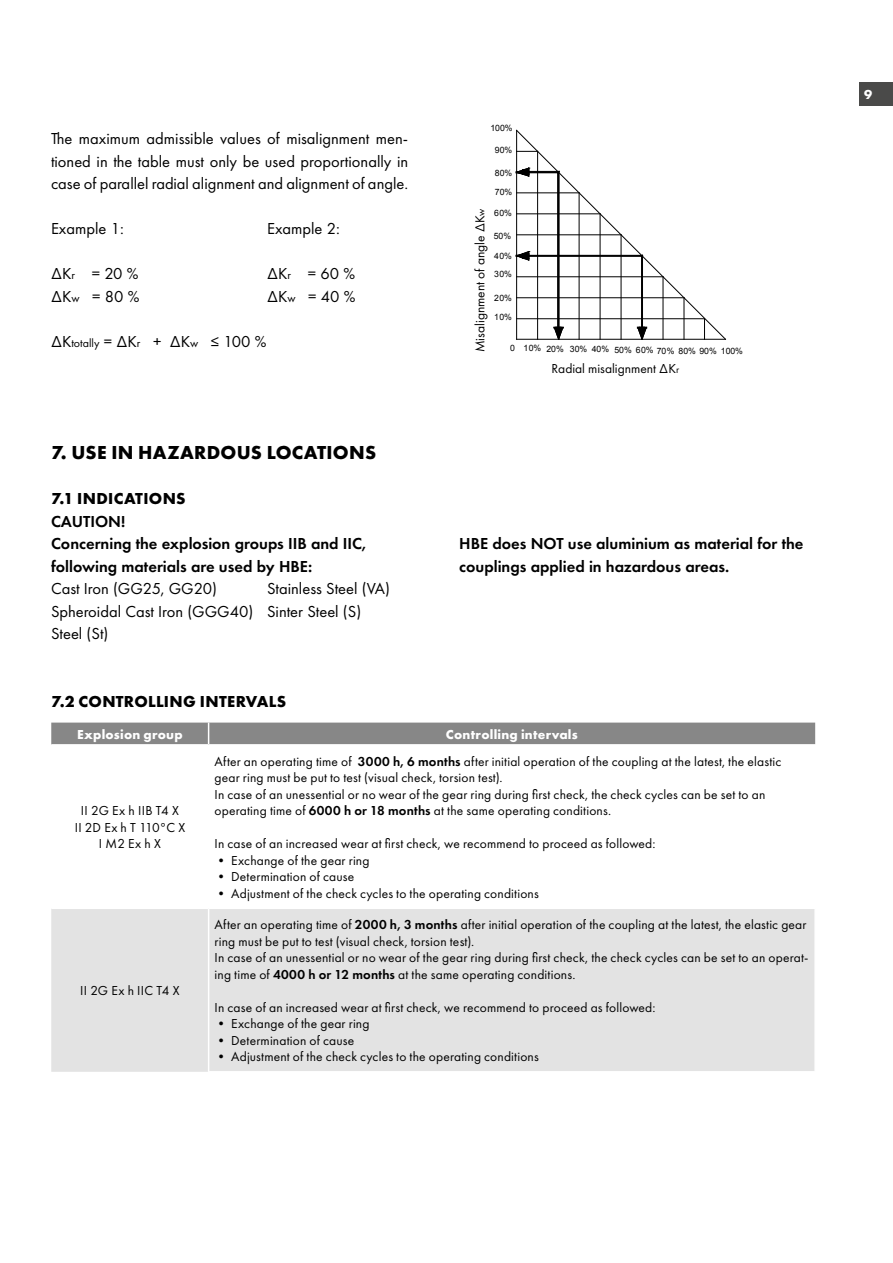
<style>
.page{position:relative;width:893px;height:1263px;background:#fff}
.page>*{position:absolute;margin:0;border:0;box-sizing:border-box;transform-origin:0 0}
.t1{font:700 19.5px "Futura PT";letter-spacing:.015em;color:#000}
.t2{font:16.5px/22.5px "Futura PT";color:#000;text-align:justify}
.t3{font:600 16.5px/22.5px "Futura PT";color:#000}
.t4{font:700 16.5px "Futura PT";letter-spacing:.02em;color:#000}
.t5{font:13.5px/16.5px "Futura PT";letter-spacing:.01em;color:#000}
.t6{font:700 13.5px "Futura PT";letter-spacing:.02em;color:#fff}
.t7{font:10.5px "Futura PT";color:#000}
.t8{font:8.7px "Arial";letter-spacing:.035em;color:#000}
.t9{font:8.7px/15.5px "Arial";letter-spacing:-.01em;color:#000}
.s1{font-size:12px}
.s2{font-size:10.5px}
.s3{font-weight:600}
</style>
<div class="page">
<div style="left:859px;top:82px;width:34px;height:24px;background:#4a4a49"></div>
<div style="left:51px;top:909px;width:763px;height:163px;background:#e3e3e3"></div>
<div style="left:51px;top:723px;width:764px;height:21px;background:#878787"></div>
<hr style="left:208px;top:909px;width:1px;height:162px;background:#fff">
<hr style="left:208px;top:1071px;width:608px;height:1px;background:#fff">
<svg style="left:516px;top:130px;width:210px;height:210px"></svg>
<p class="t2" style="left:51px;top:127px;width:359px">The maximum admissible values of misalignment men&shy;tioned in the table must only be used proportionally in case of parallel radial alignment and alignment of angle.</p>
<p class="t2" style="left:51px;top:217px;width:74px">Example 1:</p>
<p class="t2" style="left:267px;top:217px;width:74px">Example 2:</p>
<p class="t2" style="left:51px;top:262px;width:89px">∆K<span class="s1">r</span> = 20 %</p>
<p class="t2" style="left:267px;top:262px;width:89px">∆K<span class="s1">r</span> = 60 %</p>
<p class="t2" style="left:51px;top:285px;width:90px">∆K<span class="s1">w</span> = 80 %</p>
<p class="t2" style="left:267px;top:285px;width:90px">∆K<span class="s1">w</span> = 40 %</p>
<p class="t2" style="left:51px;top:330px;width:217px">∆K<span class="s1">totally</span> = ∆K<span class="s1">r</span> + ∆K<span class="s1">w</span> ≤ 100 %</p>
<h1 class="t1" style="left:51px;top:440px;width:327px">7. USE IN HAZARDOUS LOCATIONS</h1>
<p class="t4" style="left:51px;top:488px;width:136px">7.1 INDICATIONS</p>
<p class="t3" style="left:51px;top:510px;width:317px">CAUTION!<br>Concerning the explosion groups IIB and IIC, following materials are used by HBE:</p>
<p class="t2" style="left:51px;top:577px;width:167px">Cast Iron (GG25, GG20)</p>
<p class="t2" style="left:51px;top:577px;width:341px;text-align:left;text-indent:216px">Stainless Steel (VA)<br>Spheroidal Cast Iron (GGG40) Sinter Steel (S)<br>Steel (St)</p>
<p class="t4" style="left:51px;top:690px;width:237px">7.2 CONTROLLING INTERVALS</p>
<p class="t8" style="left:490px;top:123px;width:24px">100%</p>
<p class="t8" style="left:495px;top:144px;width:19px">90%</p>
<p class="t8" style="left:495px;top:167px;width:19px">80%</p>
<p class="t8" style="left:495px;top:186px;width:19px">70%</p>
<p class="t8" style="left:494px;top:207px;width:19px">60%</p>
<p class="t7" style="left:475px;top:216px;width:9px;rotate:-90deg">w</p>
<p class="t5" style="left:472px;top:352px;width:138px;rotate:-90deg">Misalignment of angle ∆K</p>
<p class="t8" style="left:494px;top:230px;width:19px">50%</p>
<p class="t8" style="left:494px;top:250px;width:19px">40%</p>
<p class="t8" style="left:494px;top:268px;width:19px">30%</p>
<p class="t8" style="left:494px;top:292px;width:19px">20%</p>
<p class="t8" style="left:494px;top:311px;width:19px">10%</p>
<p class="t8" style="left:510px;top:343px;width:6px">0</p>
<p class="t8" style="left:524px;top:343px;width:87px">10% 20% 30% 40%</p>
<p class="t9" style="left:577px;top:343px;width:99px;text-indent:37px">50% 60% 70%<br>Radialversatz</p>
<p class="t8" style="left:678px;top:345px;width:66px">80% 90% 100%</p>
<p class="t8" style="left:642px;top:360px;width:10px">Kr</p>
<p class="t5" style="left:552px;top:360px;width:129px">Radial misalignment ∆K<span class="s2">r</span></p>
<p class="t3" style="left:459px;top:532px;width:346px">HBE does NOT use aluminium as material for the couplings applied in hazardous areas.</p>
<p class="t6" style="left:77px;top:726px;width:107px">Explosion group</p>
<p class="t6" style="left:446px;top:726px;width:133px">Controlling intervals</p>
<p class="t5" style="left:75px;top:802px;width:112px;text-align:center">II 2G Ex h IIB T4 X<br>II 2D Ex h T 110°C X<br>I M2 Ex h X</p>
<p class="t5" style="left:80px;top:982px;width:101px">II 2G Ex h IIC T4 X</p>
<p class="t5" style="left:215px;top:753px;width:568px">After an operating time of <span class="s3">3000 h, 6 months</span> after initial operation of the coupling at the latest, the elastic gear ring must be put to test (visual check, torsion test).<br>In case of an unessential or no wear of the gear ring during first check, the check cycles can be set to an operating time of <span class="s3">6000 h or 18 months</span> at the same operating conditions.</p>
<p class="t5" style="left:215px;top:835px;width:442px">In case of an increased wear at first check, we recommend to proceed as followed:</p>
<p class="t5" style="left:215px;top:852px;width:156px">• Exchange of the gear ring</p>
<p class="t5" style="left:215px;top:868px;width:141px">• Determination of cause</p>
<p class="t5" style="left:215px;top:885px;width:326px">• Adjustment of the check cycles to the operating conditions</p>
<p class="t5" style="left:215px;top:916px;width:595px">After an operating time of <span class="s3">2000 h, 3 months</span> after initial operation of the coupling at the latest, the elastic gear ring must be put to test (visual check, torsion test).<br>In case of an unessential or no wear of the gear ring during first check, the check cycles can be set to an operat&shy;ing time of <span class="s3">4000 h or 12 months</span> at the same operating conditions.</p>
<p class="t5" style="left:215px;top:999px;width:442px">In case of an increased wear at first check, we recommend to proceed as followed:</p>
<p class="t5" style="left:215px;top:1015px;width:156px">• Exchange of the gear ring</p>
<p class="t5" style="left:215px;top:1032px;width:141px">• Determination of cause</p>
<p class="t5" style="left:215px;top:1048px;width:326px">• Adjustment of the check cycles to the operating conditions</p>
<p class="t6" style="left:864px;top:86px;width:10px">9</p>
</div>
